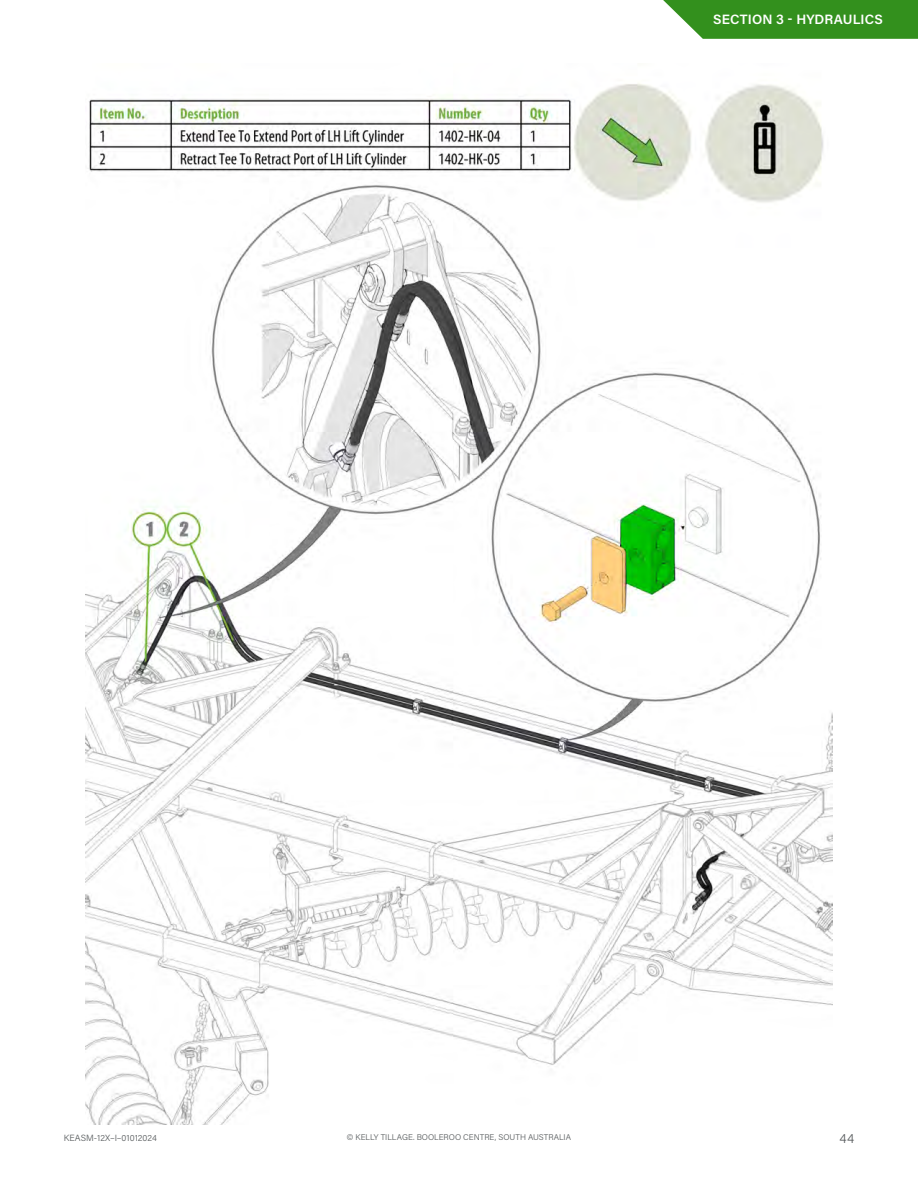
<style>
.page{position:relative;width:918px;height:1188px;background:#fff}
.page>*{position:absolute;margin:0;border:0;box-sizing:border-box;transform-origin:0 0}
.Tab_Label_White{font:600 13.5px "Acumin Pro";letter-spacing:.01em;color:#fff}
.t1{font:300 13.5px "Acumin Pro";color:#565a5c}
.t2{font:300 9px "Acumin Pro";letter-spacing:.005em;color:#565a5c}
.t3{font:300 8.25px "Acumin Pro";color:#565a5c}
</style>
<div class="page">
<svg style="left:663px;top:0;width:255px;height:39px;background:#43992f"></svg>
<img style="left:85px;top:83px;width:748px;height:1041px">
<p class="Tab_Label_White" style="left:713px;top:10px;width:171px">SECTION 3 - HYDRAULICS</p>
<p class="t2" style="left:64px;top:1132px;width:95px">KEASM-12X–I–01012024</p>
<p class="t3" style="left:347px;top:1132px;width:226px">© KELLY TILLAGE. BOOLEROO CENTRE, SOUTH AUSTRALIA</p>
<h1 class="t1" style="left:840px;top:1129px;width:16px">44</h1>
</div>
